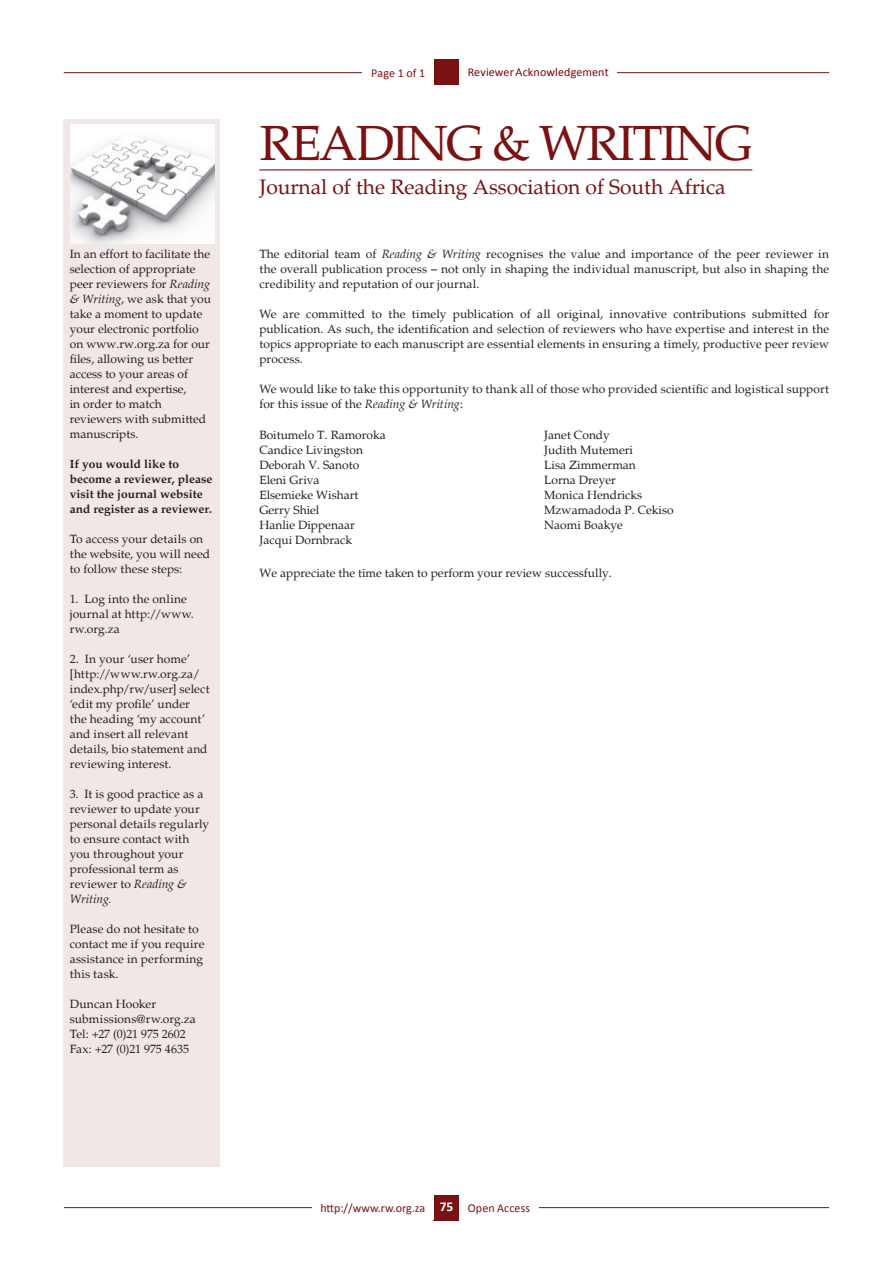
<style>
.page{position:relative;width:893px;height:1263px;background:#fff}
.page>*{position:absolute;margin:0;border:0;box-sizing:border-box;transform-origin:0 0}
.t1{font:49.5px "Palatino";letter-spacing:-.04em;color:#7a1113}
.t2{font:21px "Palatino";color:#7a1113}
.Institution_details{font:700 13.5px "Calibri";color:#fff}
.References{font:12px/15px "Palatino";color:#231f20}
.Text_body_indent{font:12px/15px "Palatino";color:#231f20}
.References-2{font:700 12px/15px "Palatino";color:#231f20}
.Running_footer_right{font:12px "Calibri";letter-spacing:.01em;color:#7a1113}
.Running_footer_right-2{font:12px "Calibri";letter-spacing:.01em;color:#810102}
.s1{font-style:italic}
</style>
<div class="page">
<hr style="left:64px;top:72px;width:300px;height:1px;background:#7a1113">
<hr style="left:557px;top:72px;width:272px;height:1px;background:#7a1113">
<div style="left:434px;top:59px;width:25px;height:26px;background:#7a1113"></div>
<div style="left:459px;top:59px;width:158px;height:26px;background:#fff"></div>
<div style="left:434px;top:1195px;width:25px;height:25px;background:#7a1113"></div>
<hr style="left:64px;top:1207px;width:252px;height:1px;background:#7a1113">
<hr style="left:539px;top:1207px;width:290px;height:1px;background:#7a1113">
<div style="left:312px;top:1194px;width:122px;height:26px;background:#fff"></div>
<div style="left:363px;top:59px;width:71px;height:26px;background:#fff"></div>
<div style="left:64px;top:120px;width:156px;height:1047px;background:#f1e7e7"></div>
<img style="left:70px;top:125px;width:144px;height:119px">
<hr style="left:259px;top:169px;width:493px;height:1px;background:#7a1113">
<p class="Text_body_indent" style="left:70px;top:247px;width:143px">In an effort to facilitate the selection of appropriate peer reviewers for <span class="s1">Reading &amp; Writing</span>, we ask that you take a moment to update your electronic portfolio on www.rw.org.za for our files, allowing us better access to your areas of interest and expertise,<br>in order to match reviewers with submitted manuscripts.</p>
<p class="References-2" style="left:70px;top:457px;width:144px">If you would like to become a reviewer, please visit the journal website and register as a reviewer.</p>
<p class="References" style="left:70px;top:532px;width:142px">To access your details on the website, you will need to follow these steps:</p>
<p class="References" style="left:70px;top:592px;width:126px">1. Log into the online journal at http://www. rw.org.za</p>
<p class="References" style="left:70px;top:652px;width:141px">2. In your ‘user home’ [http://www.rw.org.za/ index.php/rw/user] select ‘edit my profile’ under the heading ‘my account’ and insert all relevant details, bio statement and reviewing interest.</p>
<p class="References" style="left:70px;top:787px;width:141px">3. It is good practice as a reviewer to update your personal details regularly to ensure contact with you throughout your professional term as reviewer to <span class="s1">Reading &amp;<br>Writing.</span></p>
<p class="References" style="left:70px;top:922px;width:136px">Please do not hesitate to contact me if you require assistance in performing this task.</p>
<p class="References" style="left:70px;top:997px;width:88px">Duncan Hooker</p>
<p class="References" style="left:70px;top:1012px;width:128px">submissions@rw.org.za</p>
<p class="References" style="left:70px;top:1027px;width:118px">Tel: +27 (0)21 975 2602</p>
<p class="References" style="left:70px;top:1042px;width:121px">Fax: +27 (0)21 975 4635</p>
<p class="Running_footer_right" style="left:371px;top:65px;width:56px">Page 1 of 1</p>
<p class="Running_footer_right-2" style="left:468px;top:65px;width:142px">Reviewer Acknowledgement</p>
<p class="t1" style="left:260px;top:115px;width:494px">READING &amp; WRITING</p>
<p class="t2" style="left:259px;top:174px;width:468px">Journal of the Reading Association of South Africa</p>
<p class="References" style="left:259px;top:247px;width:571px;text-align:justify">The editorial team of <span class="s1">Reading &amp; Writing</span> recognises the value and importance of the peer reviewer in the overall publication process – not only in shaping the individual manuscript, but also in shaping the credibility and reputation of our journal.</p>
<p class="References" style="left:259px;top:307px;width:571px;text-align:justify">We are committed to the timely publication of all original, innovative contributions submitted for publication. As such, the identification and selection of reviewers who have expertise and interest in the topics appropriate to each manuscript are essential elements in ensuring a timely, productive peer review process.</p>
<p class="References" style="left:259px;top:382px;width:571px">We would like to take this opportunity to thank all of those who provided scientific and logistical support for this issue of the <span class="s1">Reading &amp; Writing</span>:</p>
<p class="References" style="left:259px;top:428px;width:128px">Boitumelo T. Ramoroka</p>
<p class="References" style="left:259px;top:443px;width:105px">Candice Livingston</p>
<p class="References" style="left:259px;top:458px;width:101px">Deborah V. Sanoto</p>
<p class="References" style="left:259px;top:473px;width:62px">Eleni Griva</p>
<p class="References" style="left:259px;top:488px;width:101px">Elsemieke Wishart</p>
<p class="References" style="left:259px;top:503px;width:62px">Gerry Shiel</p>
<p class="References" style="left:259px;top:518px;width:97px">Hanlie Dippenaar</p>
<p class="References" style="left:259px;top:533px;width:94px">Jacqui Dornbrack</p>
<p class="References" style="left:544px;top:428px;width:67px">Janet Condy</p>
<p class="References" style="left:544px;top:443px;width:90px">Judith Mutemeri</p>
<p class="References" style="left:544px;top:458px;width:93px">Lisa Zimmerman</p>
<p class="References" style="left:544px;top:473px;width:73px">Lorna Dreyer</p>
<p class="References" style="left:544px;top:488px;width:100px">Monica Hendricks</p>
<p class="References" style="left:544px;top:503px;width:131px">Mzwamadoda P. Cekiso</p>
<p class="References" style="left:544px;top:518px;width:80px">Naomi Boakye</p>
<p class="References" style="left:259px;top:565px;width:354px">We appreciate the time taken to perform your review successfully.</p>
<p class="Institution_details" style="left:440px;top:1198px;width:15px">75</p>
<p class="Running_footer_right" style="left:320px;top:1200px;width:106px">http://www.rw.org.za</p>
<p class="Running_footer_right" style="left:468px;top:1200px;width:64px">Open Access</p>
</div>
